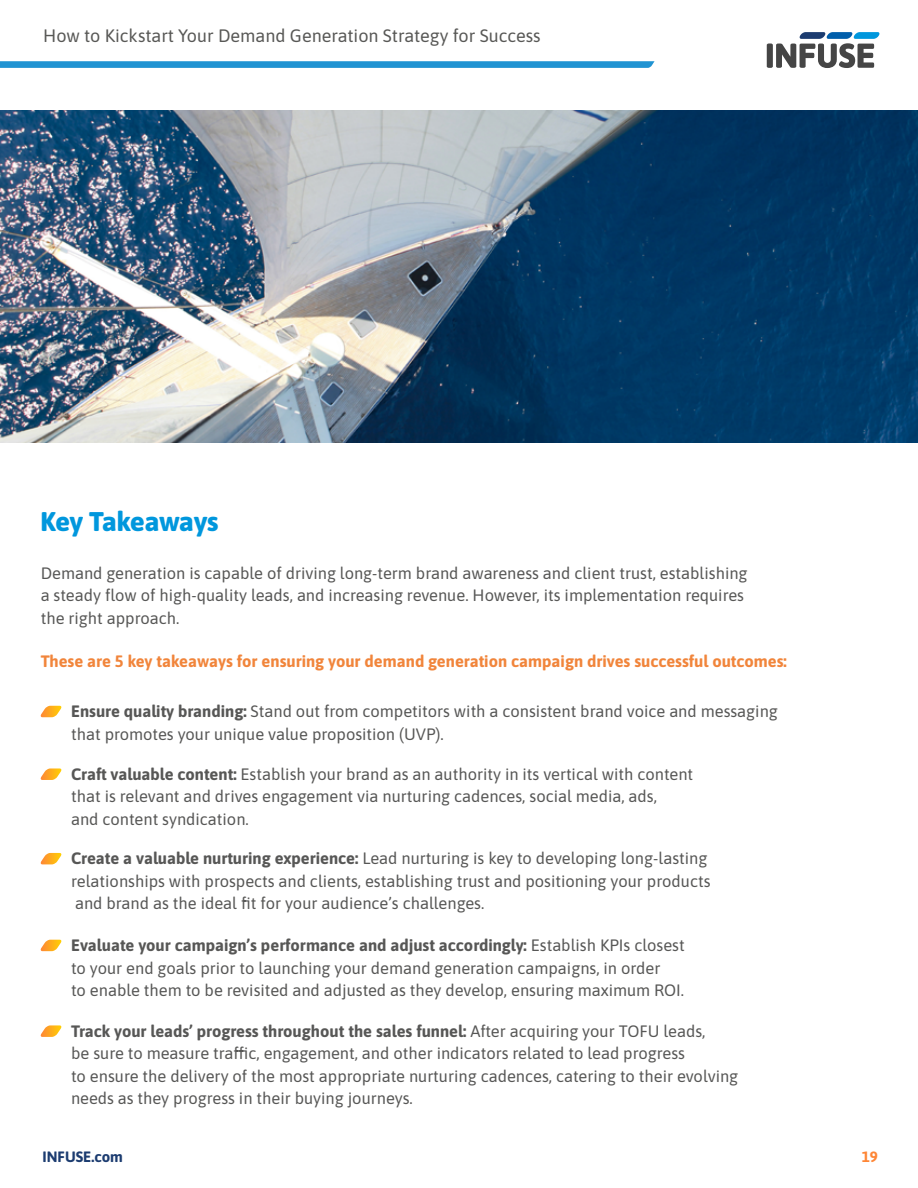
<style>
.page{position:relative;width:918px;height:1188px;background:#fff}
.page>*{position:absolute;margin:0;border:0;box-sizing:border-box;transform-origin:0 0}
.t1{font:800 27px "Asap";letter-spacing:-.005em;color:#0097dd}
.t2{font:18px "Asap";color:#585856}
.t3{font:16.5px/22.5px "Asap";color:#575756}
.t4{font:700 16.5px "Asap";color:#f1853b}
.t5{font:700 15px "Asap";color:#1c3c70}
.t6{font:700 15px "Asap";color:#fe8636}
.s1{font-weight:700}
</style>
<div class="page">
<svg style="left:0;top:61px;width:655px;height:7px"></svg>
<svg style="left:40px;top:706px;width:22px;height:11px"></svg>
<svg style="left:40px;top:940px;width:22px;height:11px"></svg>
<svg style="left:40px;top:768px;width:22px;height:12px"></svg>
<svg style="left:40px;top:1025px;width:22px;height:12px"></svg>
<svg style="left:40px;top:853px;width:22px;height:11px"></svg>
<img style="left:0;top:111px;width:918px;height:331px">
<svg style="left:767px;top:32px;width:113px;height:36px"></svg>
<p class="t2" style="left:43px;top:23px;width:499px">How to Kickstart Your Demand Generation Strategy for Success</p>
<h1 class="t1" style="left:40px;top:502px;width:179px">Key Takeaways</h1>
<p class="t3" style="left:41px;top:561px;width:708px">Demand generation is capable of driving long-term brand awareness and client trust, establishing a steady flow of high-quality leads, and increasing revenue. However, its implementation requires the right approach.</p>
<p class="t4" style="left:41px;top:650px;width:748px">These are 5 key takeaways for ensuring your demand generation campaign drives successful outcomes:</p>
<p class="t3" style="left:71px;top:699px;width:708px"><span class="s1">Ensure quality branding:</span> Stand out from competitors with a consistent brand voice and messaging that promotes your unique value proposition (UVP).</p>
<p class="t3" style="left:71px;top:762px;width:624px"><span class="s1">Craft valuable content:</span> Establish your brand as an authority in its vertical with content that is relevant and drives engagement via nurturing cadences, social media, ads,<br>and content syndication.</p>
<p class="t3" style="left:71px;top:846px;width:641px"><span class="s1">Create a valuable nurturing experience:</span> Lead nurturing is key to developing long-lasting relationships with prospects and clients, establishing trust and positioning your products and brand as the ideal fit for your audience’s challenges.</p>
<p class="t3" style="left:71px;top:933px;width:615px"><span class="s1">Evaluate your campaign’s performance and adjust accordingly:</span> Establish KPIs closest to your end goals prior to launching your demand generation campaigns, in order<br>to enable them to be revisited and adjusted as they develop, ensuring maximum ROI.</p>
<p class="t3" style="left:71px;top:1019px;width:669px"><span class="s1">Track your leads’ progress throughout the sales funnel:</span> After acquiring your TOFU leads,<br>be sure to measure traffic, engagement, and other indicators related to lead progress<br>to ensure the delivery of the most appropriate nurturing cadences, catering to their evolving needs as they progress in their buying journeys.</p>
<p class="t5" style="left:43px;top:1146px;width:82px">INFUSE.com</p>
<p class="t6" style="left:862px;top:1146px;width:18px">19</p>
</div>
